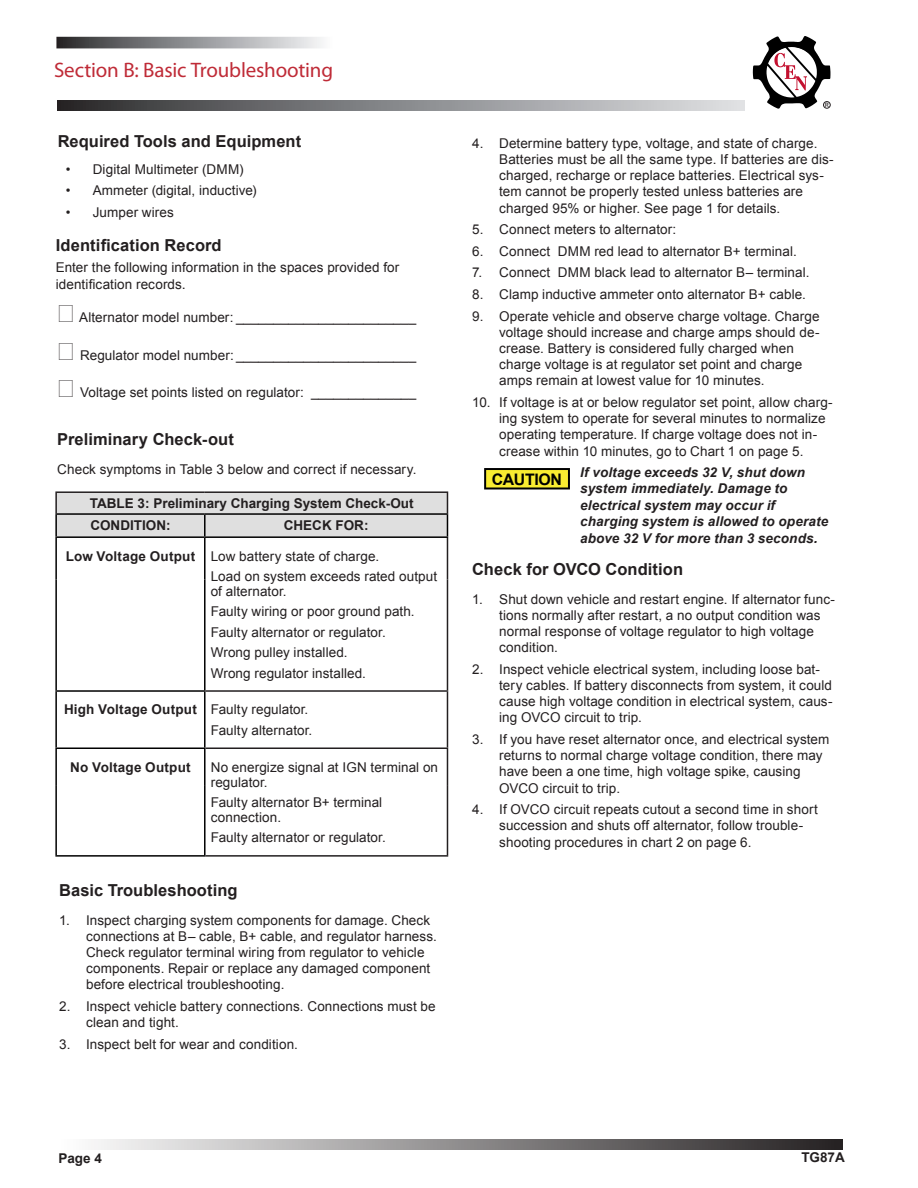
<style>
.page{position:relative;width:918px;height:1188px;background:#fff}
.page>*{position:absolute;margin:0;border:0;box-sizing:border-box;transform-origin:0 0}
.Section_header_-_lef{font:21px "Myriad Pro";letter-spacing:-.01em;color:#bf2b37}
.subsection{font:700 16.5px "Arial";letter-spacing:.005em;color:#231f20}
.indent_body{font:700 16.5px "Arial";letter-spacing:.005em;color:#231f20}
.number_indent_body{font:700 16.5px "Arial";letter-spacing:.005em;color:#231f20}
.t1{font:700 15.9px "Arial";letter-spacing:-.025em;color:#000}
.Number_List{font:13.5px/16.2px "Arial";letter-spacing:.005em;color:#231f20}
.block_style_body{font:13.5px/17.1px "Arial";letter-spacing:.005em;color:#231f20}
.indent_body_1{font:13.5px/15px "Arial";letter-spacing:.005em;color:#231f20}
.section_header_-_rig{font:italic 700 13.5px/16.4px "Arial";letter-spacing:.01em;color:#231f20}
.block_style_body-2{font:700 13.5px "Arial";color:#231f20}
.t2{font:6px "Trebuchet MS";color:#231f20;scale:1.21 1}
.s1{font-size:14.25px}
</style>
<div class="page">
<svg style="left:58px;top:101px;width:687px;height:10px;background:#87888a"></svg>
<img style="left:56px;top:37px;width:266px;height:12px">
<svg style="left:753px;top:36px;width:77px;height:73px"></svg>
<div style="left:823px;top:101px;width:7px;height:8px;background:#fff;border-radius:50%"></div>
<div style="left:823px;top:101px;width:8px;height:7px;border:1px solid #231f20;border-radius:50%"></div>
<svg style="left:94px;top:1140px;width:749px;height:10px;background:#8c8a8b"></svg>
<hr style="left:55px;top:491px;width:150px;height:2px;background:#231f20">
<hr style="left:55px;top:493px;width:2px;height:20px;background:#231f20">
<hr style="left:205px;top:491px;width:243px;height:2px;background:#231f20">
<hr style="left:55px;top:513px;width:150px;height:2px;background:#000">
<hr style="left:55px;top:515px;width:2px;height:21px;background:#000">
<hr style="left:55px;top:536px;width:150px;height:2px;background:#000">
<hr style="left:205px;top:536px;width:243px;height:2px;background:#000">
<hr style="left:447px;top:538px;width:1px;height:41px;background:#231f20">
<hr style="left:447px;top:579px;width:1px;height:111px;background:#231f20">
<hr style="left:206px;top:690px;width:242px;height:2px;background:#231f20">
<hr style="left:55px;top:747px;width:151px;height:2px;background:#000">
<hr style="left:55px;top:749px;width:2px;height:36px;background:#000">
<hr style="left:206px;top:747px;width:242px;height:2px;background:#231f20">
<hr style="left:447px;top:749px;width:1px;height:36px;background:#231f20">
<hr style="left:447px;top:785px;width:1px;height:70px;background:#231f20">
<hr style="left:206px;top:855px;width:242px;height:2px;background:#231f20">
<hr style="left:204px;top:749px;width:2px;height:36px;background:#000">
<hr style="left:55px;top:785px;width:2px;height:70px;background:#000">
<hr style="left:204px;top:785px;width:2px;height:70px;background:#000">
<hr style="left:55px;top:855px;width:151px;height:2px;background:#000">
<hr style="left:447px;top:692px;width:1px;height:55px;background:#231f20">
<svg style="left:56px;top:492px;width:392px;height:45px;background:#cfcfcf"></svg>
<hr style="left:204px;top:515px;width:2px;height:21px;background:#000">
<hr style="left:55px;top:538px;width:2px;height:41px;background:#000">
<hr style="left:204px;top:538px;width:2px;height:41px;background:#000">
<hr style="left:55px;top:579px;width:2px;height:111px;background:#000">
<hr style="left:204px;top:579px;width:2px;height:111px;background:#000">
<hr style="left:55px;top:690px;width:151px;height:2px;background:#000">
<hr style="left:55px;top:692px;width:2px;height:55px;background:#000">
<hr style="left:204px;top:692px;width:2px;height:55px;background:#000">
<svg style="left:484px;top:468px;width:86px;height:21px;background:#c6bb27"></svg>
<p class="Section_header_-_lef" style="left:54px;top:57px;width:281px">Section B: Basic Troubleshooting</p>
<p class="indent_body" style="left:58px;top:130px;width:245px">Required Tools and Equipment</p>
<p class="block_style_body" style="left:66px;top:160px;width:180px">• Digital Multimeter (DMM)</p>
<p class="block_style_body" style="left:66px;top:182px;width:193px">• Ammeter (digital, inductive)</p>
<p class="block_style_body" style="left:66px;top:204px;width:110px">• Jumper wires</p>
<p class="subsection" style="left:56px;top:234px;width:167px">Identification Record</p>
<p class="block_style_body" style="left:56px;top:259px;width:345px">Enter the following information in the spaces provided for identification records<span class="s1">.</span></p>
<p class="block_style_body" style="left:79px;top:309px;width:339px">Alternator model number: ________________________</p>
<p class="block_style_body" style="left:80px;top:346px;width:338px">Regulator model number: ________________________</p>
<p class="block_style_body" style="left:80px;top:384px;width:338px">Voltage set points listed on regulator: ______________</p>
<p class="subsection" style="left:57px;top:429px;width:178px">Preliminary Check-out</p>
<p class="block_style_body" style="left:57px;top:461px;width:361px">Check symptoms in Table 3 below and correct if necessary.</p>
<p class="block_style_body-2" style="left:90px;top:494px;width:325px">TABLE 3: Preliminary Charging System Check-Out</p>
<p class="block_style_body-2" style="left:90px;top:516px;width:82px">CONDITION:</p>
<p class="block_style_body-2" style="left:284px;top:516px;width:86px">CHECK FOR:</p>
<p class="block_style_body-2" style="left:66px;top:547px;width:131px">Low Voltage Output</p>
<p class="indent_body_1" style="left:211px;top:548px;width:170px">Low battery state of charge.</p>
<p class="indent_body_1" style="left:211px;top:569px;width:228px">Load on system exceeds rated output of alternator.</p>
<p class="indent_body_1" style="left:211px;top:604px;width:205px">Faulty wiring or poor ground path.</p>
<p class="indent_body_1" style="left:211px;top:625px;width:176px">Faulty alternator or regulator.</p>
<p class="indent_body_1" style="left:211px;top:645px;width:138px">Wrong pulley installed.</p>
<p class="indent_body_1" style="left:211px;top:665px;width:157px">Wrong regulator installed.</p>
<p class="block_style_body-2" style="left:64px;top:701px;width:134px">High Voltage Output</p>
<p class="indent_body_1" style="left:211px;top:702px;width:99px">Faulty regulator.</p>
<p class="indent_body_1" style="left:211px;top:723px;width:103px">Faulty alternator.</p>
<p class="block_style_body-2" style="left:70px;top:758px;width:122px">No Voltage Output</p>
<p class="indent_body_1" style="left:211px;top:759px;width:229px">No energize signal at IGN terminal on regulator.</p>
<p class="indent_body_1" style="left:211px;top:795px;width:173px">Faulty alternator B+ terminal connection.</p>
<p class="indent_body_1" style="left:211px;top:830px;width:176px">Faulty alternator or regulator.</p>
<p class="subsection" style="left:59px;top:879px;width:180px">Basic Troubleshooting</p>
<p class="Number_List" style="left:86px;top:912px;width:352px;text-indent:-27px">1. Inspect charging system components for damage. Check connections at B– cable, B+ cable, and regulator harness.<br>Check regulator terminal wiring from regulator to vehicle components. Repair or replace any damaged component before electrical troubleshooting.</p>
<p class="Number_List" style="left:86px;top:998px;width:351px;text-indent:-27px">2. Inspect vehicle battery connections. Connections must be clean and tight.</p>
<p class="Number_List" style="left:59px;top:1036px;width:240px">3. Inspect belt for wear and condition.</p>
<p class="t2" style="left:825px;top:101px;width:5px">R</p>
<p class="Number_List" style="left:499px;top:135px;width:336px;text-indent:-27px">4. Determine battery type, voltage, and state of charge.<br>Batteries must be all the same type. If batteries are dis&shy;charged, recharge or replace batteries. Electrical sys&shy;tem cannot be properly tested unless batteries are charged 95% or higher. See page 1 for details.</p>
<p class="Number_List" style="left:472px;top:222px;width:205px">5. Connect meters to alternator:</p>
<p class="Number_List" style="left:472px;top:243px;width:326px">6. Connect DMM red lead to alternator B+ terminal.</p>
<p class="Number_List" style="left:472px;top:265px;width:339px">7. Connect DMM black lead to alternator B– terminal.</p>
<p class="Number_List" style="left:472px;top:286px;width:335px">8. Clamp inductive ammeter onto alternator B+ cable.</p>
<p class="Number_List" style="left:499px;top:308px;width:322px;text-indent:-27px">9. Operate vehicle and observe charge voltage. Charge voltage should increase and charge amps should de&shy;crease. Battery is considered fully charged when charge voltage is at regulator set point and charge amps remain at lowest value for 10 minutes.</p>
<p class="Number_List" style="left:499px;top:394px;width:335px;text-indent:-27px">10. If voltage is at or below regulator set point, allow charg&shy;ing system to operate for several minutes to normalize operating temperature. If charge voltage does not in&shy;crease within 10 minutes, go to Chart 1 on page 5.</p>
<p class="section_header_-_rig" style="left:580px;top:465px;width:250px">If voltage exceeds 32 V, shut down system immediately. Damage to electrical system may occur if charging system is allowed to operate above 32 V for more than 3 seconds<span class="s1">.</span></p>
<p class="number_indent_body" style="left:472px;top:558px;width:212px">Check for OVCO Condition</p>
<p class="Number_List" style="left:499px;top:591px;width:337px;text-indent:-27px">1. Shut down vehicle and restart engine. If alternator func&shy;tions normally after restart, a no output condition was normal response of voltage regulator to high voltage condition.</p>
<p class="Number_List" style="left:499px;top:661px;width:335px;text-indent:-27px">2. Inspect vehicle electrical system, including loose bat&shy;tery cables. If battery disconnects from system, it could cause high voltage condition in electrical system, caus&shy;ing OVCO circuit to trip.</p>
<p class="Number_List" style="left:499px;top:731px;width:332px;text-indent:-27px">3. If you have reset alternator once, and electrical system returns to normal charge voltage condition, there may have been a one time, high voltage spike, causing OVCO circuit to trip.</p>
<p class="Number_List" style="left:499px;top:801px;width:320px;text-indent:-27px">4. If OVCO circuit repeats cutout a second time in short succession and shuts off alternator, follow trouble&shy;shooting procedures in chart 2 on page 6.</p>
<p class="t1" style="left:492px;top:469px;width:71px">CAUTION</p>
<p class="block_style_body-2" style="left:58px;top:1149px;width:45px">Page 4</p>
<p class="block_style_body-2" style="left:801px;top:1148px;width:45px">TG87A</p>
</div>
